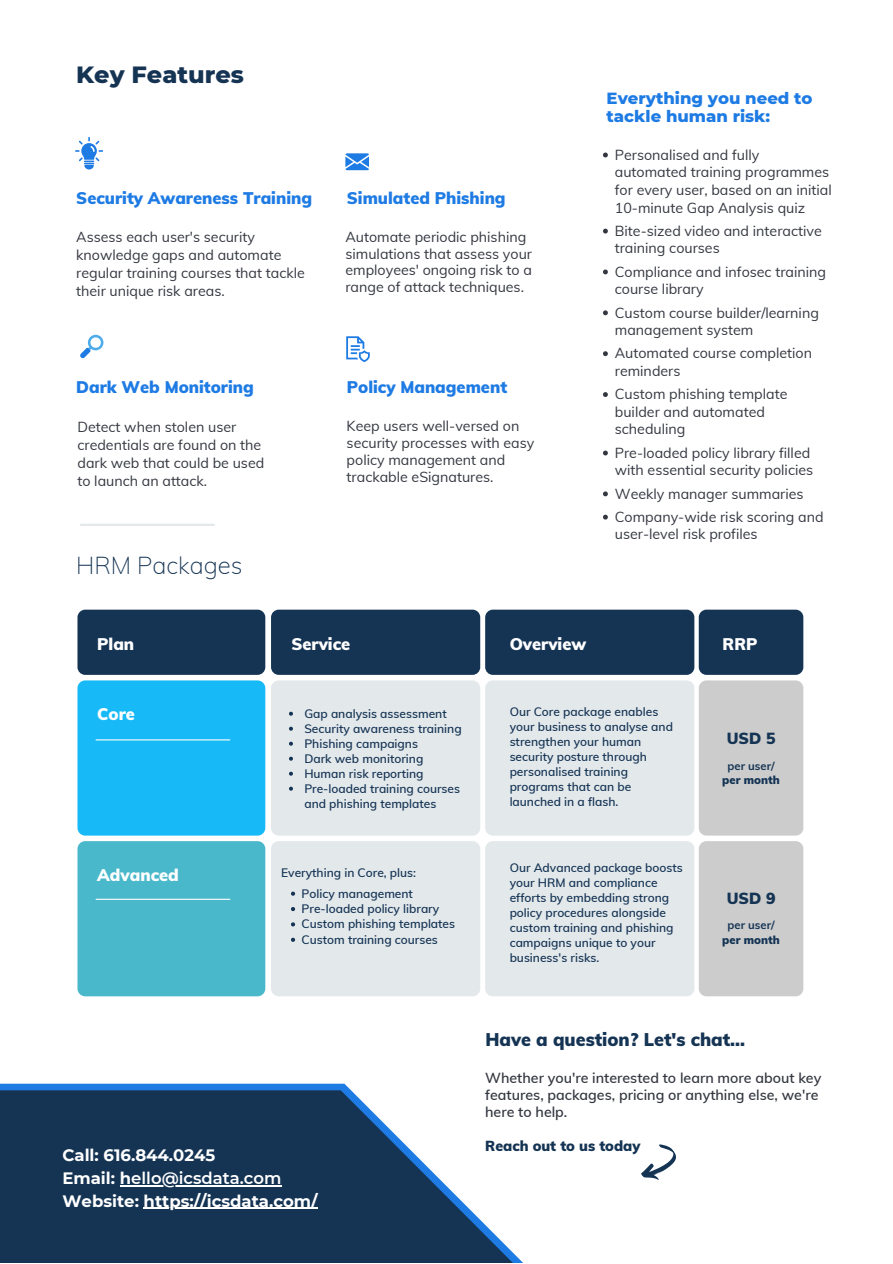
<style>
.page{position:relative;width:893px;height:1264px;background:#fff}
.page>*{position:absolute;margin:0;border:0;box-sizing:border-box;transform-origin:0 0}
.t1{font:800 24px "Montserrat";color:#153454}
.t2{font:200 24px "Muli";color:#153454}
.t3{font:900 18px "Muli";color:#153454}
.t4{font:900 16.5px "Muli";color:#1e7be4}
.t5{font:700 16.5px/23.1px "Montserrat";color:#fff}
.t6{font:800 16.5px/18px "Montserrat";color:#1e7be4}
.t7{font:900 16.5px "Muli";color:#fff}
.t8{font:900 15.75px "Muli";color:#153454}
.t9{font:14.25px/17.5px "Muli";color:#343740}
.t10{font:600 14.25px/16.8px "Muli";color:#343740}
.t11{font:900 14.25px "Muli";color:#153454}
.t12{font:600 12px/15px "Muli";color:#153454}
.t13{font:700 11.25px "Muli";color:#153454}
.t14{font:900 11.25px "Muli";color:#153454}
.s1{font-weight:600}
</style>
<div class="page">
<svg style="left:80px;top:335px;width:23px;height:23px"></svg>
<div style="left:77px;top:609px;width:188px;height:66px;background:#153454;border-radius:8px"></div>
<div style="left:271px;top:609px;width:209px;height:66px;background:#153454;border-radius:8px"></div>
<div style="left:485px;top:609px;width:209px;height:66px;background:#153454;border-radius:8px"></div>
<div style="left:698px;top:609px;width:105px;height:66px;background:#153454;border-radius:8px"></div>
<div style="left:77px;top:680px;width:188px;height:155px;background:#17baf7;border-radius:8px"></div>
<div style="left:77px;top:841px;width:188px;height:155px;background:#49b8cb;border-radius:8px"></div>
<div style="left:271px;top:680px;width:209px;height:155px;background:#e3e8eb;border-radius:8px"></div>
<div style="left:271px;top:841px;width:209px;height:155px;background:#e3e8eb;border-radius:8px"></div>
<div style="left:485px;top:680px;width:209px;height:155px;background:#e3e8eb;border-radius:8px"></div>
<div style="left:485px;top:841px;width:209px;height:155px;background:#e3e8eb;border-radius:8px"></div>
<div style="left:698px;top:680px;width:105px;height:155px;background:#ccc;border-radius:8px"></div>
<div style="left:698px;top:841px;width:105px;height:155px;background:#ccc;border-radius:8px"></div>
<hr style="left:96px;top:898px;width:134px;height:1px;background:#fff">
<svg style="left:0;top:1083px;width:351px;height:7px"></svg>
<svg style="left:0;top:1090px;width:522px;height:172px;fill:#153454"></svg>
<hr style="left:96px;top:739px;width:134px;height:1px;background:#fff">
<svg style="left:641px;top:1144px;width:35px;height:36px"></svg>
<svg style="left:75px;top:137px;width:28px;height:32px"></svg>
<svg style="left:345px;top:153px;width:24px;height:17px"></svg>
<svg style="left:346px;top:336px;width:24px;height:26px"></svg>
<hr style="left:81px;top:523px;width:133px;height:3px;background:#e3e8eb">
<svg style="left:603px;top:152px;width:4px;height:5px"></svg>
<svg style="left:603px;top:229px;width:4px;height:4px"></svg>
<svg style="left:603px;top:269px;width:4px;height:5px"></svg>
<svg style="left:603px;top:310px;width:4px;height:5px"></svg>
<svg style="left:603px;top:351px;width:4px;height:5px"></svg>
<svg style="left:603px;top:392px;width:4px;height:5px"></svg>
<svg style="left:603px;top:450px;width:4px;height:5px"></svg>
<svg style="left:603px;top:491px;width:4px;height:5px"></svg>
<svg style="left:603px;top:514px;width:4px;height:5px"></svg>
<svg style="left:289px;top:711px;width:4px;height:4px"></svg>
<svg style="left:289px;top:726px;width:4px;height:4px"></svg>
<svg style="left:289px;top:741px;width:4px;height:4px"></svg>
<svg style="left:289px;top:756px;width:4px;height:4px"></svg>
<svg style="left:289px;top:771px;width:4px;height:4px"></svg>
<svg style="left:289px;top:786px;width:4px;height:4px"></svg>
<svg style="left:291px;top:891px;width:4px;height:4px"></svg>
<svg style="left:291px;top:907px;width:4px;height:4px"></svg>
<svg style="left:291px;top:922px;width:4px;height:4px"></svg>
<svg style="left:291px;top:937px;width:4px;height:4px"></svg>
<div style="left:78px;top:1083px;width:212px;height:179px;background:#153454"></div>
<hr style="left:131px;top:1185px;width:150px;height:1px;background:#fff">
<hr style="left:144px;top:1207px;width:174px;height:1px;background:#fff">
<h1 class="t1" style="left:76px;top:57px;width:169px">Key Features</h1>
<p class="t4" style="left:76px;top:186px;width:237px">Security Awareness Training</p>
<p class="t4" style="left:347px;top:186px;width:160px">Simulated Phishing</p>
<p class="t9" style="left:76px;top:227px;width:230px;line-height:18px">Assess each user's security knowledge gaps and automate regular training courses that tackle their unique risk areas.</p>
<p class="t9" style="left:345px;top:227px;width:188px;line-height:16.8px">Automate periodic phishing simulations that assess your employees' ongoing risk to a range of attack techniques.</p>
<p class="t4" style="left:76px;top:375px;width:179px">Dark Web Monitoring</p>
<p class="t4" style="left:347px;top:375px;width:162px">Policy Management</p>
<p class="t9" style="left:77px;top:417px;width:188px;line-height:18px">Detect when stolen user credentials are found on the dark web that could be used to launch an attack.</p>
<p class="t9" style="left:346px;top:417px;width:189px;line-height:16.8px">Keep users well-versed on security processes with easy policy management and trackable eSignatures.</p>
<h1 class="t2" style="left:76px;top:548px;width:168px">HRM Packages</h1>
<p class="t6" style="left:606px;top:88px;width:207px">Everything you need to tackle human risk:</p>
<p class="t9" style="left:614px;top:145px;width:218px">Personalised and fully automated training programmes for every user, based on an initial<br>10-minute Gap Analysis quiz</p>
<p class="t9" style="left:614px;top:221px;width:208px">Bite-sized video and interactive training courses</p>
<p class="t9" style="left:614px;top:262px;width:213px">Compliance and infosec training course library</p>
<p class="t9" style="left:614px;top:303px;width:205px">Custom course builder/learning management system</p>
<p class="t9" style="left:614px;top:344px;width:199px">Automated course completion reminders</p>
<p class="t9" style="left:614px;top:384px;width:174px">Custom phishing template builder and automated scheduling</p>
<p class="t9" style="left:614px;top:443px;width:200px">Pre-loaded policy library filled with essential security policies</p>
<p class="t9" style="left:614px;top:481px;width:210px;line-height:23.2px">Weekly manager summaries<br>Company-wide risk scoring and</p>
<p class="t9" style="left:614px;top:525px;width:144px">user-level risk profiles</p>
<p class="t7" style="left:97px;top:632px;width:38px">Plan</p>
<p class="t7" style="left:291px;top:632px;width:60px">Service</p>
<p class="t7" style="left:509px;top:632px;width:78px">Overview</p>
<p class="t7" style="left:722px;top:632px;width:36px">RRP</p>
<p class="t7" style="left:97px;top:702px;width:39px">Core</p>
<p class="t12" style="left:304px;top:705px;width:159px">Gap analysis assessment<br>Security awareness training<br>Phishing campaigns<br>Dark web monitoring<br>Human risk reporting<br>Pre-loaded training courses and phishing templates</p>
<p class="t12" style="left:509px;top:703px;width:165px">Our Core package enables your business to analyse and strengthen your human security posture through personalised training programs that can be launched in a flash.</p>
<p class="t8" style="left:726px;top:727px;width:50px">USD 5</p>
<p class="t13" style="left:727px;top:757px;width:49px">per user/</p>
<p class="t14" style="left:722px;top:772px;width:59px">per month</p>
<p class="t7" style="left:97px;top:863px;width:83px">Advanced</p>
<p class="t12" style="left:281px;top:864px;width:136px">Everything in Core, plus:</p>
<p class="t12" style="left:301px;top:885px;width:155px">Policy management<br>Pre-loaded policy library<br>Custom phishing templates<br>Custom training courses</p>
<p class="t12" style="left:509px;top:859px;width:175px">Our Advanced package boosts your HRM and compliance efforts by embedding strong policy procedures alongside custom training and phishing campaigns unique to your business's risks.</p>
<p class="t8" style="left:726px;top:886px;width:50px">USD 9</p>
<p class="t13" style="left:727px;top:916px;width:49px">per user/</p>
<p class="t14" style="left:722px;top:931px;width:59px">per month</p>
<p class="t3" style="left:485px;top:1026px;width:261px">Have a question? Let's chat...</p>
<p class="t5" style="left:62px;top:1142px;width:257px">Call: 616.844.0245<br>Email: h<span class="s1">ello@icsdata.com<br></span>Website: https://icsdata.com/</p>
<p class="t10" style="left:485px;top:1068px;width:337px">Whether you're interested to learn more about key features, packages, pricing or anything else, we're here to help.</p>
<p class="t11" style="left:485px;top:1134px;width:157px">Reach out to us today</p>
</div>
